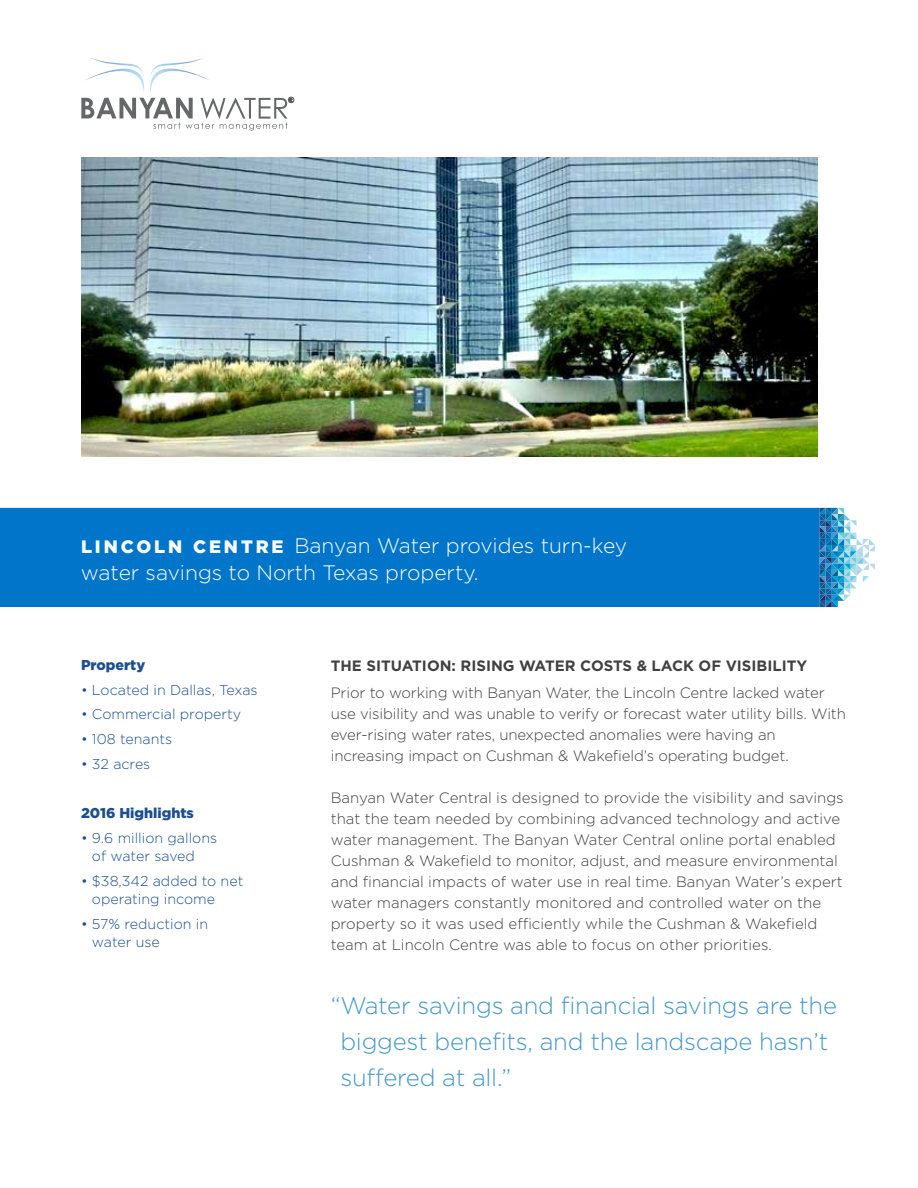
<style>
.page{position:relative;width:918px;height:1188px;background:#fff}
.page>*{position:absolute;margin:0;border:0;box-sizing:border-box;transform-origin:0 0}
.t1{font:300 24px/36px "Gotham";letter-spacing:-.01em;color:#4597cb}
.t2{font:300 21px/27px "Gotham";color:#fff}
.t3{font:300 15px/21px "Gotham";color:#414042}
.t4{font:700 15px "Gotham";color:#414042}
.t5{font:300 14.25px/18px "Gotham";color:#1d4f90}
.t6{font:900 14.25px "Gotham";color:#1d4f90}
.s1{font-weight:900;font-size:18px}
</style>
<div class="page">
<svg style="left:819px;top:508px;width:56px;height:99px"></svg>
<div style="left:0;top:508px;width:819px;height:99px;background:#0075c9"></div>
<img style="left:81px;top:158px;width:737px;height:298px">
<svg style="left:81px;top:58px;width:213px;height:73px"></svg>
<h2 class="t2" style="left:81px;top:532px;width:548px"><span class="s1">L I N CO L N C E N T R E</span> Banyan Water provides turn-key water savings to North Texas property.</h2>
<p class="t6" style="left:81px;top:655px;width:66px">Property</p>
<p class="t5" style="left:81px;top:680px;width:178px">• Located in Dallas, Texas</p>
<p class="t5" style="left:81px;top:705px;width:162px">• Commercial property</p>
<p class="t5" style="left:81px;top:730px;width:93px">• 108 tenants</p>
<p class="t5" style="left:81px;top:755px;width:71px">• 32 acres</p>
<p class="t6" style="left:81px;top:804px;width:114px">2016 Highlights</p>
<p class="t5" style="left:92px;top:829px;width:127px;text-indent:-11px">• 9.6 million gallons of water saved</p>
<p class="t5" style="left:92px;top:872px;width:153px;text-indent:-11px">• $38,342 added to net operating income</p>
<p class="t5" style="left:92px;top:914px;width:118px;text-indent:-11px">• 57% reduction in water use</p>
<p class="t4" style="left:331px;top:655px;width:478px">THE SITUATION: RISING WATER COSTS &amp; LACK OF VISIBILITY</p>
<p class="t3" style="left:331px;top:682px;width:517px">Prior to working with Banyan Water, the Lincoln Centre lacked water use visibility and was unable to verify or forecast water utility bills. With ever-rising water rates, unexpected anomalies were having an increasing impact on Cushman &amp; Wakefield’s operating budget.</p>
<p class="t3" style="left:331px;top:787px;width:515px">Banyan Water Central is designed to provide the visibility and savings that the team needed by combining advanced technology and active water management. The Banyan Water Central online portal enabled Cushman &amp; Wakefield to monitor, adjust, and measure environmental and financial impacts of water use in real time. Banyan Water’s expert water managers constantly monitored and controlled water on the property so it was used efficiently while the Cushman &amp; Wakefield team at Lincoln Centre was able to focus on other priorities.</p>
<h1 class="t1" style="left:340px;top:987px;width:498px;text-indent:-10px">“Water savings and financial savings are the biggest benefits, and the landscape hasn’t suffered at all.”</h1>
</div>
